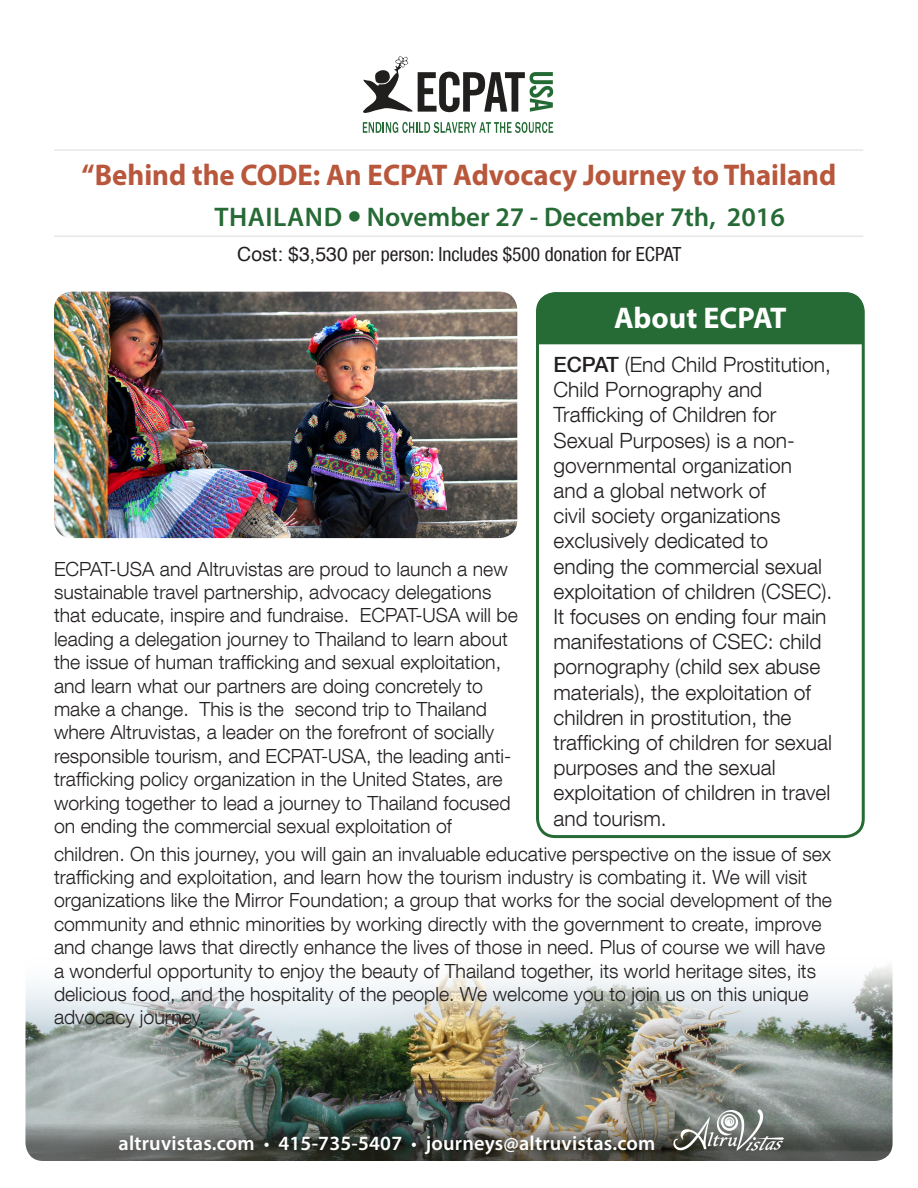
<style>
.page{position:relative;width:918px;height:1188px;background:#fff}
.page>*{position:absolute;margin:0;border:0;box-sizing:border-box;transform-origin:0 0}
.t1{font:700 30px "Myriad Pro";color:#b8573b;scale:.96 1}
.t2{font:700 30px "Myriad Pro";color:#fff}
.t3{font:600 27px "Myriad Pro";color:#266a35}
.t4{font:300 21px/25.2px "Helvetica Neue LT Com";color:#231f20}
.t5{font:600 20.25px "Myriad Pro";letter-spacing:.01em;color:#fff}
.t6{font:300 19.5px/23.4px "Helvetica Neue LT Com";color:#231f20}
.t7{font:condensed 19.5px "Helvetica Neue LT Com";color:#231f20}
.s1{font-family:"Helvetica";font-stretch:normal}
.s2{font-weight:500}
.s3{font-weight:900}
</style>
<div class="page">
<img style="left:26px;top:966px;width:867px;height:195px">
<hr style="left:54px;top:236px;width:809px;height:1px;background:#e6e7e9">
<hr style="left:54px;top:149px;width:809px;height:2px;background:#e6e7e9">
<img style="left:54px;top:292px;width:463px;height:246px">
<div style="left:536px;top:292px;width:329px;height:546px;border:3px solid #266a35;border-radius:18px"></div>
<div style="left:538px;top:292px;width:325px;height:52px;background:#266a35"></div>
<svg style="left:673px;top:1109px;width:111px;height:42px;background:#858a85"></svg>
<svg style="left:363px;top:122px;width:190px;height:11px"></svg>
<svg style="left:363px;top:56px;width:190px;height:57px"></svg>
<p class="t1" style="left:82px;top:156px;width:788px">“Behind the CODE: An ECPAT Advocacy Journey to Thailand</p>
<p class="t3" style="left:214px;top:200px;width:572px">THAILAND ● November 27 - December 7th, 2016</p>
<p class="t7" style="left:237px;top:242px;width:446px"><span class="s1">Cost: $3,530</span> per person: Includes $500 donation for ECPAT</p>
<p class="t6" style="left:54px;top:556px;width:465px">ECPAT-USA and Altruvistas are proud to launch a new sustainable travel partnership, advocacy delegations that educate, inspire and fundraise. ECPAT-USA will be leading a delegation journey to Thailand to learn about the issue of human trafficking and sexual exploitation, and learn what our partners are doing concretely to make a change. This is the second trip to Thailand where Altruvistas, a leader on the forefront of socially responsible tourism, and ECPAT-USA, the leading anti&shy;trafficking policy organization in the United States, are working together to lead a journey to Thailand focused on ending the commercial sexual exploitation of</p>
<p class="t2" style="left:614px;top:298px;width:174px">About ECPAT</p>
<p class="t4" style="left:554px;top:351px;width:280px"><span class="s2">ECPAT</span> (End Child Prostitution,<br>Child Pornography and<br>Trafficking of Children for<br>Sexual Purposes) is a non&shy;governmental organization<br>and a global network of<br>civil society organizations exclusively dedicated to ending the commercial sexual exploitation of children (CSEC).<br>It focuses on ending four main manifestations of CSEC: child pornography (child sex abuse materials), the exploitation of children in prostitution, the trafficking of children for sexual purposes and the sexual exploitation of children in travel and tourism.</p>
<p class="t6" style="left:54px;top:842px;width:780px">children. On this journey, you will gain an invaluable educative perspective on the issue of sex trafficking and exploitation, and learn how the tourism industry is combating it. We will visit organizations like the Mirror Foundation; a group that works for the social development of the community and ethnic minorities by working directly with the government to create, improve and change laws that directly enhance the lives of those in need. Plus of course we will have a wonderful opportunity to enjoy the beauty of Thailand together, its world heritage sites, its delicious food, and the hospitality of the people. We welcome you to join us on this unique advocacy journey.</p>
<p class="t5" style="left:119px;top:1130px;width:538px">altruvistas.com <span class="s3">·</span> 415-735-5407 <span class="s3">·</span> journeys@altruvistas.com</p>
</div>
